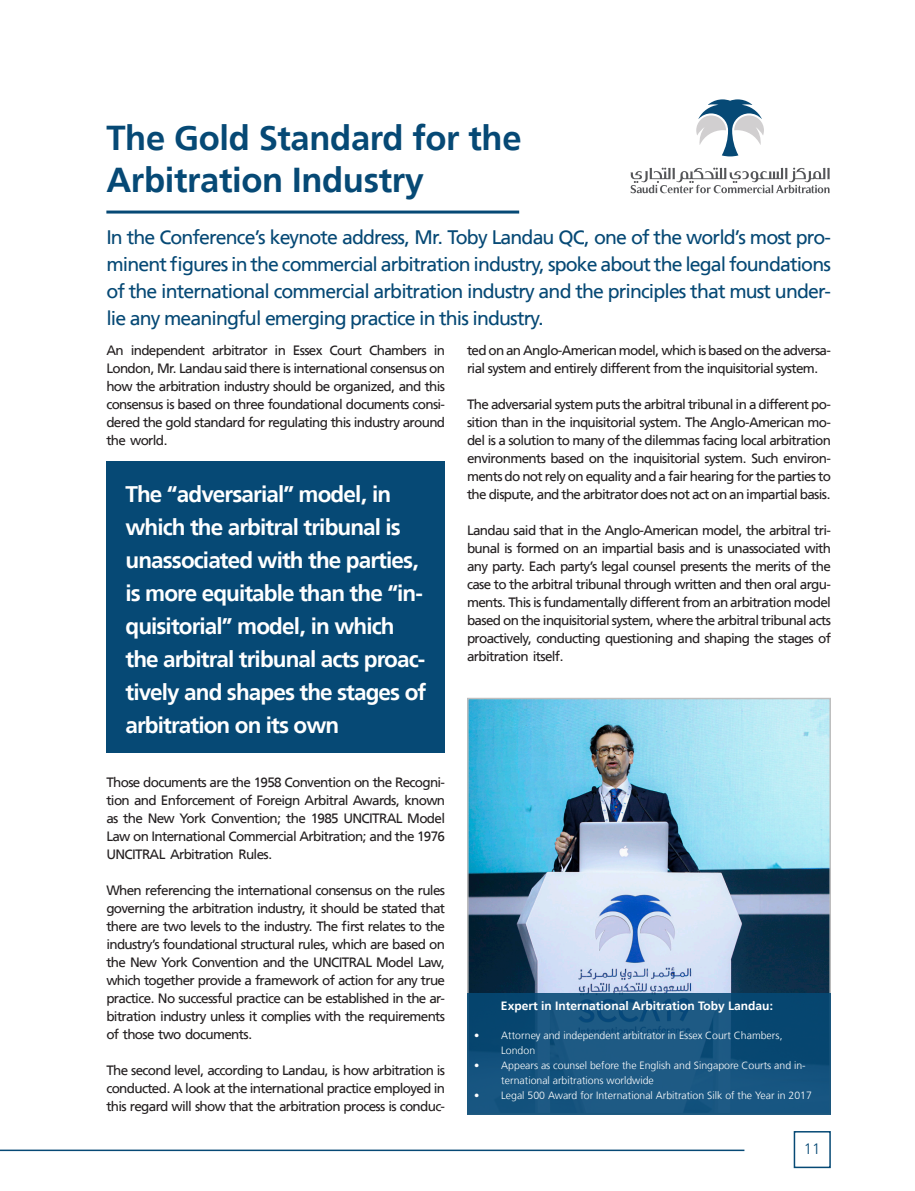
<style>
.page{position:relative;width:915px;height:1191px;background:#fff}
.page>*{position:absolute;margin:0;border:0;box-sizing:border-box;transform-origin:0 0}
.t1{font:700 34.5px/41.4px "Frutiger LT Arabic 65";letter-spacing:-.01em;color:#064975}
.t2{font:700 22.5px/33px "Frutiger LT Arabic 65";letter-spacing:-.04em;color:#fff}
.t3{font:19.5px/27px "Frutiger LT Arabic 55 Roman";letter-spacing:-.045em;color:#064975;text-align:justify}
.t4{font:300 15px "Frutiger LT Arabic 45";color:#064975}
.t5{font:13.5px/18px "Frutiger LT Arabic 55 Roman";letter-spacing:-.05em;color:#231f20;text-align:justify}
.t6{font:700 12px "Frutiger LT Arabic 65";color:#fff}
.t7{font:300 10.5px/15px "Frutiger LT Arabic 45";color:#fff}
</style>
<div class="page">
<svg style="left:696px;top:99px;width:67px;height:57px"></svg>
<svg style="left:630px;top:168px;width:199px;height:25px"></svg>
<div style="left:793px;top:1131px;width:37px;height:37px;border:2px solid #064975"></div>
<hr style="left:0;top:1149px;width:744px;height:2px;background:#064975">
<hr style="left:106px;top:210px;width:413px;height:3px;background:#064975">
<div style="left:106px;top:461px;width:339px;height:291px;background:#064975"></div>
<img style="left:470px;top:701px;width:357px;height:291px">
<svg style="left:467px;top:992px;width:363px;height:122px;background:#15527d"></svg>
<p class="t1" style="left:106px;top:117px;width:416px">The Gold Standard for the<br>Arbitration Industry</p>
<p class="t3" style="left:106px;top:223px;width:725px">In the Conference’s keynote address, Mr. Toby Landau QC, one of the world’s most pro&shy;minent figures in the commercial arbitration industry, spoke about the legal foundations of the international commercial arbitration industry and the principles that must under&shy;lie any meaningful emerging practice in this industry.</p>
<p class="t5" style="left:467px;top:341px;width:365px">ted on an Anglo-American model, which is based on the adversa&shy;rial system and entirely different from the inquisitorial system.</p>
<p class="t5" style="left:467px;top:395px;width:365px">The adversarial system puts the arbitral tribunal in a different po&shy;sition than in the inquisitorial system. The Anglo-American mo&shy;del is a solution to many of the dilemmas facing local arbitration environments based on the inquisitorial system. Such environ&shy;ments do not rely on equality and a fair hearing for the parties to the dispute, and the arbitrator does not act on an impartial basis.</p>
<p class="t5" style="left:467px;top:521px;width:365px">Landau said that in the Anglo-American model, the arbitral tri&shy;bunal is formed on an impartial basis and is unassociated with any party. Each party’s legal counsel presents the merits of the case to the arbitral tribunal through written and then oral argu&shy;ments. This is fundamentally different from an arbitration model based on the inquisitorial system, where the arbitral tribunal acts proactively, conducting questioning and shaping the stages of arbitration itself.</p>
<p class="t5" style="left:106px;top:341px;width:340px">An independent arbitrator in Essex Court Chambers in London, Mr. Landau said there is international consensus on how the arbitration industry should be organized, and this consensus is based on three foundational documents consi&shy;dered the gold standard for regulating this industry around the world.</p>
<p class="t2" style="left:125px;top:477px;width:302px">The “adversarial” model, in which the arbitral tribunal is unassociated with the parties, is more equitable than the “in&shy;quisitorial” model, in which the arbitral tribunal acts proac&shy;tively and shapes the stages of arbitration on its own</p>
<p class="t5" style="left:106px;top:773px;width:340px">Those documents are the 1958 Convention on the Recogni&shy;tion and Enforcement of Foreign Arbitral Awards, known as the New York Convention; the 1985 UNCITRAL Model Law on International Commercial Arbitration; and the 1976<br>UNCITRAL Arbitration Rules.</p>
<p class="t5" style="left:106px;top:881px;width:340px">When referencing the international consensus on the rules governing the arbitration industry, it should be stated that there are two levels to the industry. The first relates to the industry’s foundational structural rules, which are based on the New York Convention and the UNCITRAL Model Law, which together provide a framework of action for any true practice. No successful practice can be established in the ar&shy;bitration industry unless it complies with the requirements of those two documents.</p>
<p class="t5" style="left:106px;top:1061px;width:340px">The second level, according to Landau, is how arbitration is conducted. A look at the international practice employed in this regard will show that the arbitration process is conduc-</p>
<p class="t6" style="left:501px;top:995px;width:274px">Expert in International Arbitration Toby Landau:</p>
<p class="t7" style="left:501px;top:1027px;width:283px;text-indent:-27px">• Attorney and independent arbitrator in Essex Court Chambers,<br>London</p>
<p class="t7" style="left:501px;top:1057px;width:306px;text-indent:-27px">• Appears as counsel before the English and Singapore Courts and in&shy;ternational arbitrations worldwide</p>
<p class="t7" style="left:474px;top:1087px;width:339px">• Legal 500 Award for International Arbitration Silk of the Year in 2017</p>
<p class="t4" style="left:803px;top:1137px;width:18px">11</p>
</div>
